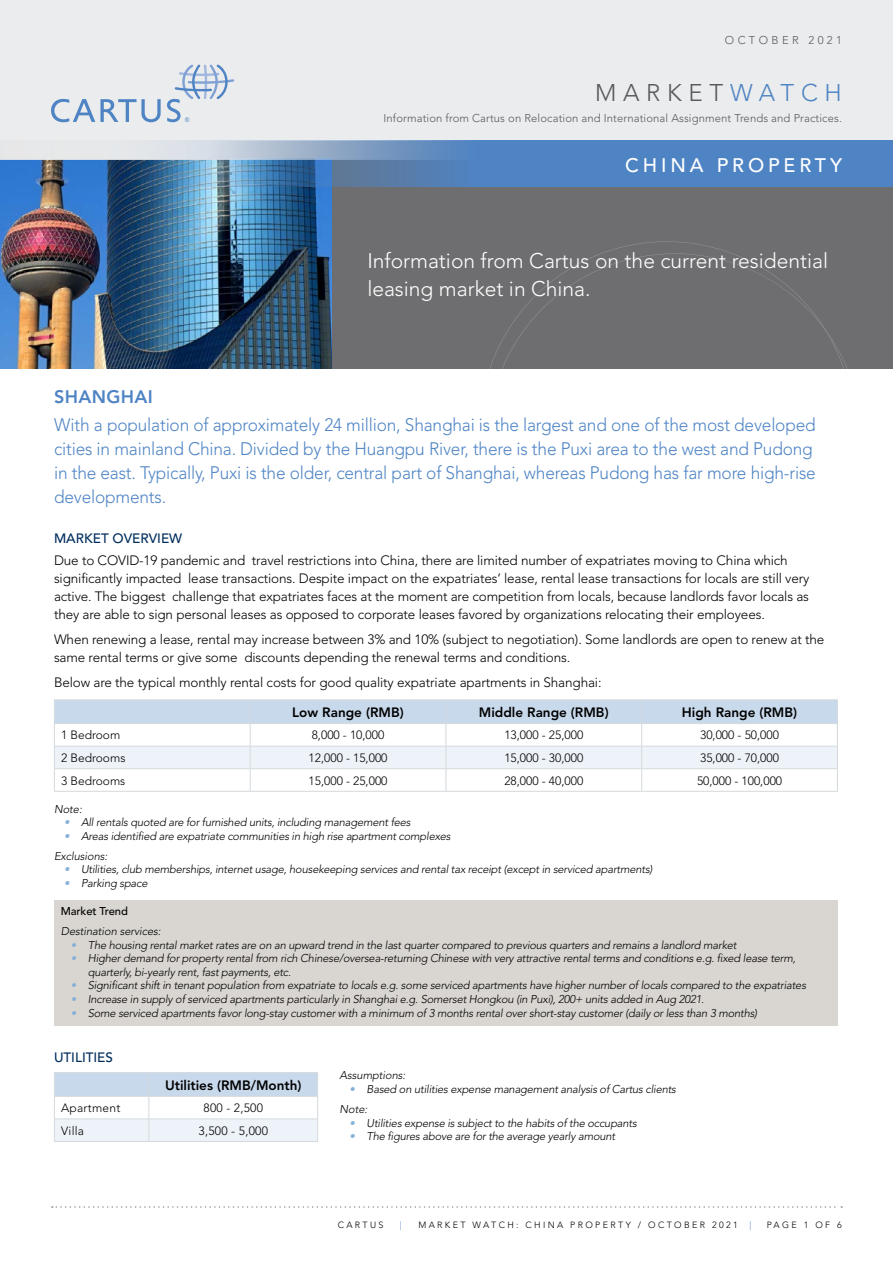
<style>
.page{position:relative;width:893px;height:1263px;background:#fff}
.page>*{position:absolute;margin:0;border:0;box-sizing:border-box;transform-origin:0 0}
.t1{font:300 24px "Avenir LT Std";letter-spacing:.28em;color:#58595b}
.t2{font:300 21px/28.5px "Avenir LT Std";color:#fff}
.t3{font:500 19.5px "Avenir LT Std";letter-spacing:.2em;color:#fff}
.t4{font:300 18px/24px "Avenir LT Std";letter-spacing:-.01em;color:#4f84c4;scale:.96 1}
.t5{font:800 18px "Avenir LT Std";letter-spacing:.02em;color:#4f84c4}
.t6{font:300 13.5px/18px "Avenir LT Std";letter-spacing:-.01em;color:#000}
.t7{font:800 13.5px "Avenir LT Std";color:#000}
.t8{font:500 13.5px "Avenir LT Std";color:#002d5d}
.t9{font:300 12px "Avenir LT Std";color:#000}
.t10{font:300 12px "Avenir LT Std";letter-spacing:.02em;color:#000}
.t11{font:italic 300 11.25px/20.2px "Avenir LT Std";letter-spacing:-.02em;color:#000}
.t12{font:300 11.25px "Avenir LT Std";letter-spacing:.01em;color:#58595b}
.t13{font:300 11.25px "Avenir LT Std";letter-spacing:.3em;color:#58595b}
.t14{font:500 11.25px "Avenir LT Std";letter-spacing:-.01em;color:#000}
.t15{font:300 9px "Avenir LT Std";letter-spacing:.26em;color:#000}
.t16{font:300 9px "Avenir LT Std";color:#4f84c4}
.s1{color:#4f84c4}
.s2{color:#86b1d8}
</style>
<div class="page">
<div style="left:0;top:135px;width:893px;height:233px;background:#6e6e70"></div>
<svg style="left:490px;top:253px;width:357px;height:115px"></svg>
<img style="left:0;top:159px;width:332px;height:209px">
<div style="left:0;top:0;width:893px;height:141px;background:#ebeced"></div>
<svg style="left:51px;top:99px;width:110px;height:23px"></svg>
<svg style="left:167px;top:65px;width:67px;height:57px"></svg>
<div style="left:0;top:140px;width:893px;height:19px;background:#e7e7e8"></div>
<svg style="left:51px;top:140px;width:842px;height:47px;background:#618dbf"></svg>
<svg style="left:52px;top:1206px;width:790px;height:2px"></svg>
<hr style="left:54px;top:699px;width:196px;height:1px;background:#d4d9dc">
<hr style="left:250px;top:699px;width:196px;height:1px;background:#d4d9dc">
<hr style="left:446px;top:699px;width:196px;height:1px;background:#d4d9dc">
<hr style="left:642px;top:699px;width:196px;height:1px;background:#d4d9dc">
<svg style="left:54px;top:700px;width:784px;height:91px"></svg>
<hr style="left:54px;top:791px;width:196px;height:1px;background:#d4d9dc">
<hr style="left:250px;top:791px;width:196px;height:1px;background:#d4d9dc">
<hr style="left:446px;top:791px;width:196px;height:1px;background:#d4d9dc">
<hr style="left:642px;top:791px;width:196px;height:1px;background:#d4d9dc">
<hr style="left:54px;top:1141px;width:95px;height:1px;background:#d4d9dc">
<hr style="left:149px;top:1141px;width:169px;height:1px;background:#d4d9dc">
<svg style="left:54px;top:1072px;width:264px;height:69px"></svg>
<hr style="left:54px;top:1118px;width:95px;height:1px;background:#d4d9dc">
<hr style="left:149px;top:1118px;width:169px;height:1px;background:#d4d9dc">
<div style="left:54px;top:900px;width:784px;height:125px;background:#d9d6d1"></div>
<p class="t13" style="left:725px;top:33px;width:119px">OCTOBER 2021</p>
<h1 class="t1" style="left:595px;top:79px;width:248px">MARKET<span class="s1">WATCH</span></h1>
<p class="t12" style="left:384px;top:112px;width:460px">Information from Cartus on Relocation and International Assignment Trends and Practices.</p>
<h3 class="t3" style="left:625px;top:154px;width:218px">CHINA PROPERTY</h3>
<h2 class="t2" style="left:367px;top:246px;width:462px">Information from Cartus on the current residential leasing market in China.</h2>
<h3 class="t5" style="left:54px;top:386px;width:100px">SHANGHAI</h3>
<p class="t4" style="left:54px;top:413px;width:795px">With a population of approximately 24 million, Shanghai is the largest and one of the most developed cities in mainland China. Divided by the Huangpu River, there is the Puxi area to the west and Pudong in the east. Typically, Puxi is the older, central part of Shanghai, whereas Pudong has far more high-rise developments.</p>
<p class="t8" style="left:54px;top:530px;width:130px">MARKET OVERVIEW</p>
<p class="t6" style="left:54px;top:552px;width:757px">Due to COVID-19 pandemic and travel restrictions into China, there are limited number of expatriates moving to China which significantly impacted lease transactions. Despite impact on the expatriates’ lease, rental lease transactions for locals are still very active. The biggest challenge that expatriates faces at the moment are competition from locals, because landlords favor locals as they are able to sign personal leases as opposed to corporate leases favored by organizations relocating their employees.</p>
<p class="t6" style="left:54px;top:630px;width:772px">When renewing a lease, rental may increase between 3% and 10% (subject to negotiation). Some landlords are open to renew at the same rental terms or give some discounts depending the renewal terms and conditions.</p>
<p class="t6" style="left:54px;top:673px;width:549px">Below are the typical monthly rental costs for good quality expatriate apartments in Shanghai:</p>
<p class="t7" style="left:292px;top:704px;width:113px">Low Range (RMB)</p>
<p class="t7" style="left:479px;top:704px;width:131px">Middle Range (RMB)</p>
<p class="t7" style="left:682px;top:704px;width:117px">High Range (RMB)</p>
<p class="t9" style="left:61px;top:728px;width:61px">1 Bedroom</p>
<p class="t9" style="left:312px;top:728px;width:74px">8,000 - 10,000</p>
<p class="t9" style="left:504px;top:728px;width:80px">13,000 - 25,000</p>
<p class="t9" style="left:700px;top:728px;width:80px">30,000 - 50,000</p>
<p class="t9" style="left:61px;top:751px;width:66px">2 Bedrooms</p>
<p class="t9" style="left:309px;top:751px;width:80px">12,000 - 15,000</p>
<p class="t9" style="left:504px;top:751px;width:80px">15,000 - 30,000</p>
<p class="t9" style="left:700px;top:751px;width:80px">35,000 - 70,000</p>
<p class="t9" style="left:61px;top:773px;width:66px">3 Bedrooms</p>
<p class="t9" style="left:309px;top:773px;width:80px">15,000 - 25,000</p>
<p class="t9" style="left:504px;top:773px;width:80px">28,000 - 40,000</p>
<p class="t9" style="left:697px;top:773px;width:87px">50,000 - 100,000</p>
<p class="t11" style="left:54px;top:799px;width:29px">Note:</p>
<p class="t11" style="left:64px;top:812px;width:348px"><span class="s2">•</span> All rentals quoted are for furnished units, including management fees</p>
<p class="t11" style="left:54px;top:826px;width:398px;text-indent:10px"><span class="s2">•</span> Areas identified are expatriate communities in high rise apartment complexes<br>Exclusions:</p>
<p class="t11" style="left:64px;top:860px;width:590px"><span class="s2">•</span> Utilities, club memberships, internet usage, housekeeping services and rental tax receipt (except in serviced apartments)</p>
<p class="t11" style="left:64px;top:873px;width:85px"><span class="s2">•</span> Parking space</p>
<p class="t14" style="left:61px;top:905px;width:69px">Market Trend</p>
<p class="t11" style="left:61px;top:922px;width:102px">Destination services:</p>
<p class="t11" style="left:71px;top:935px;width:667px"><span class="s2">•</span> The housing rental market rates are on an upward trend in the last quarter compared to previous quarters and remains a landlord market</p>
<p class="t11" style="left:88px;top:952px;width:709px;line-height:13.5px;text-indent:-17px"><span class="s2">•</span> Higher demand for property rental from rich Chinese/oversea-returning Chinese with very attractive rental terms and conditions e.g. fixed lease term, quarterly, bi-yearly rent, fast payments, etc.</p>
<p class="t11" style="left:71px;top:976px;width:737px"><span class="s2">•</span> Significant shift in tenant population from expatriate to locals e.g. some serviced apartments have higher number of locals compared to the expatriates</p>
<p class="t11" style="left:71px;top:989px;width:635px"><span class="s2">•</span> Increase in supply of serviced apartments particularly in Shanghai e.g. Somerset Hongkou (in Puxi), 200+ units added in Aug 2021.</p>
<p class="t11" style="left:71px;top:1003px;width:688px"><span class="s2">•</span> Some serviced apartments favor long-stay customer with a minimum of 3 months rental over short-stay customer (daily or less than 3 months)</p>
<p class="t8" style="left:54px;top:1049px;width:61px">UTILITIES</p>
<p class="t7" style="left:165px;top:1077px;width:138px">Utilities (RMB/Month)</p>
<p class="t10" style="left:61px;top:1101px;width:61px">Apartment</p>
<p class="t9" style="left:204px;top:1101px;width:61px">800 - 2,500</p>
<p class="t9" style="left:61px;top:1123px;width:25px">Villa</p>
<p class="t9" style="left:199px;top:1123px;width:71px">3,500 - 5,000</p>
<p class="t11" style="left:340px;top:1065px;width:67px">Assumptions:</p>
<p class="t11" style="left:340px;top:1079px;width:338px;text-indent:10px"><span class="s2">•</span> Based on utilities expense management analysis of Cartus clients<br>Note:</p>
<p class="t11" style="left:350px;top:1113px;width:289px"><span class="s2">•</span> Utilities expense is subject to the habits of the occupants</p>
<p class="t11" style="left:350px;top:1126px;width:267px"><span class="s2">•</span> The figures above are for the average yearly amount</p>
<p class="t15" style="left:338px;top:1219px;width:47px">CARTUS</p>
<p class="t16" style="left:400px;top:1219px;width:3px">|</p>
<p class="t15" style="left:418px;top:1219px;width:321px">MARKET WATCH: CHINA PROPERTY / OCTOBER 2021</p>
<p class="t16" style="left:750px;top:1219px;width:3px">|</p>
<p class="t15" style="left:767px;top:1219px;width:77px">PAGE 1 OF 6</p>
</div>
